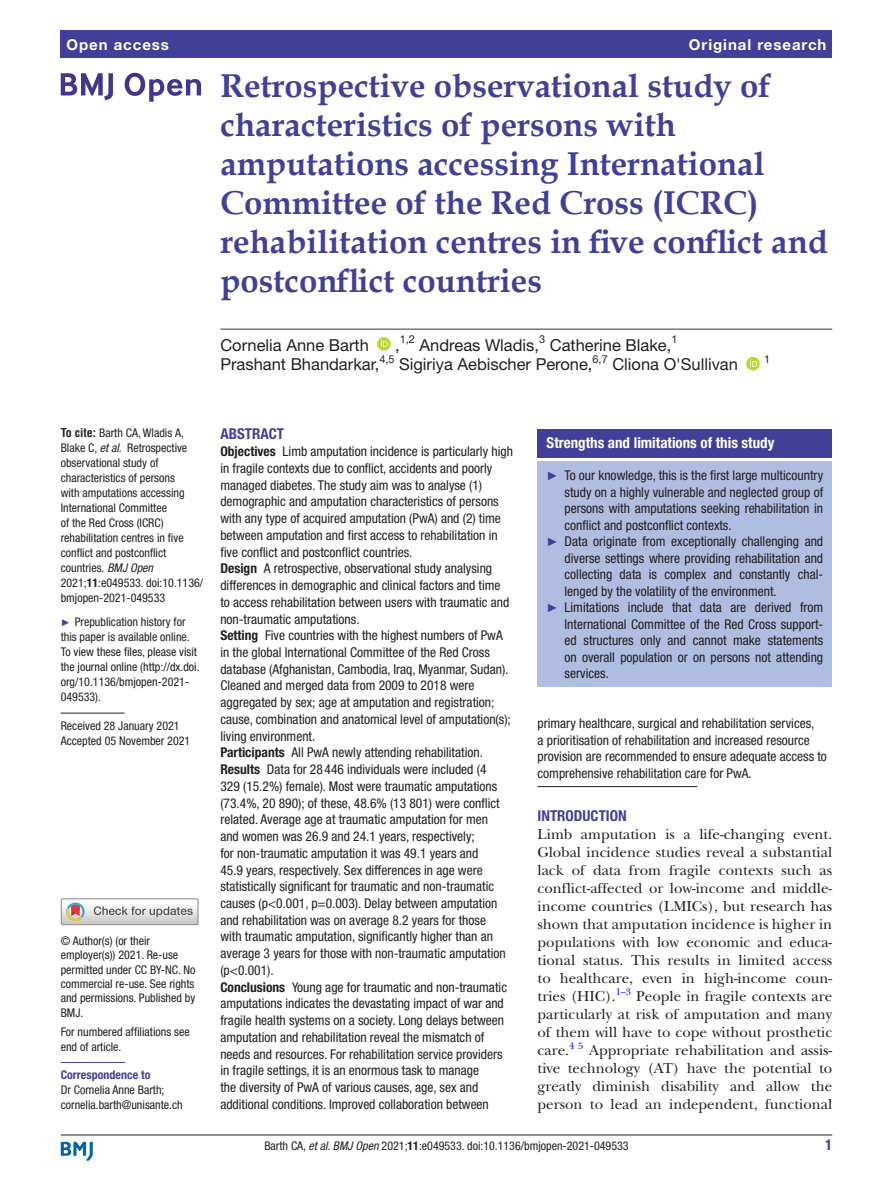
<style>
.page{position:relative;width:893px;height:1191px;background:#fff}
.page>*{position:absolute;margin:0;border:0;box-sizing:border-box;transform-origin:0 0}
.t1{font:700 33px/39px "Book Antiqua";color:#414099}
.t2{font:16.5px "Helvetica Neue LT Std";color:#231f20}
.t3{font:15px/18px "New Baskerville";color:#231f20;text-align:justify}
.t4{font:700 condensed 15px "Helvetica Neue LT Std";color:#fff}
.t5{font:700 15px "Helvetica Neue LT Std";letter-spacing:.065em;color:#fff}
.t6{font:700 condensed 15px "Helvetica Neue LT Std";color:#414099}
.t7{font:condensed 13.5px/16.8px "Helvetica Neue LT Std";color:#231f20}
.t8{font:condensed 12px/15px "Helvetica Neue LT Std";color:#231f20}
.t9{font:700 condensed 12px "Helvetica Neue LT Std";color:#414099}
.t10{font:10.95px "Helvetica Neue LT Std";color:#231f20}
.t11{font:9.9px "New Baskerville";color:#00f}
.s1{font-family:"Helvetica LT Std";font-weight:700}
.s2{font-style:italic}
.s3{font-weight:700}
.s4{font-family:"Arial";font-stretch:normal;font-size:9.75px;color:#414099}
.s5{font-family:"Arial";font-stretch:normal;font-size:12px;color:#414099}
</style>
<div class="page">
<hr style="left:61px;top:1134px;width:771px;height:1px;background:#231f20">
<svg style="left:61px;top:1141px;width:32px;height:19px"></svg>
<div style="left:61px;top:31px;width:771px;height:27px;background:#414099"></div>
<hr style="left:220px;top:328px;width:612px;height:2px;background:#414099">
<svg style="left:377px;top:337px;width:14px;height:14px"></svg>
<svg style="left:746px;top:357px;width:14px;height:13px"></svg>
<hr style="left:61px;top:712px;width:64px;height:1px;background:#231f20">
<hr style="left:61px;top:1062px;width:64px;height:1px;background:#414099">
<svg style="left:61px;top:73px;width:52px;height:27px"></svg>
<svg style="left:125px;top:73px;width:76px;height:29px"></svg>
<div style="left:61px;top:898px;width:138px;height:27px;border:1px solid #969090"></div>
<svg style="left:61px;top:898px;width:137px;height:26px"></svg>
<hr style="left:538px;top:786px;width:159px;height:1px;background:#231f20">
<div style="left:538px;top:429px;width:294px;height:28px;background:#414099"></div>
<div style="left:538px;top:461px;width:294px;height:226px;background:#afbde1"></div>
<p class="t5" style="left:66px;top:35px;width:104px">Open access</p>
<p class="t5" style="left:689px;top:35px;width:139px">Original research</p>
<h1 class="t1" style="left:220px;top:66px;width:609px">Retrospective observational study of characteristics of persons with amputations accessing International Committee of the Red Cross (ICRC) rehabilitation centres in five conflict and postconflict countries</h1>
<p class="t2" style="left:220px;top:335px;width:150px">Cornelia Anne Barth</p>
<p class="t2" style="left:395px;top:335px;width:6px">,</p>
<p class="t10" style="left:400px;top:333px;width:17px">1,2</p>
<p class="t2" style="left:420px;top:335px;width:121px">Andreas Wladis,</p>
<p class="t10" style="left:539px;top:333px;width:8px">3</p>
<p class="t2" style="left:550px;top:335px;width:123px">Catherine Blake,</p>
<p class="t10" style="left:671px;top:333px;width:8px">1</p>
<p class="t2" style="left:220px;top:355px;width:160px">Prashant Bhandarkar,</p>
<p class="t10" style="left:379px;top:352px;width:17px">4,5</p>
<p class="t2" style="left:399px;top:355px;width:195px">Sigiriya Aebischer Perone,</p>
<p class="t10" style="left:593px;top:352px;width:17px">6,7</p>
<p class="t2" style="left:612px;top:355px;width:127px">Cliona O'Sullivan</p>
<p class="t10" style="left:764px;top:352px;width:8px">1</p>
<p class="t8" style="left:61px;top:425px;width:144px"><span class="s1">To cite:</span> Barth CA, Wladis A,<br>Blake C, <span class="s2">et al</span>. Retrospective observational study of characteristics of persons<br>with amputations accessing<br>International Committee<br>of the Red Cross (ICRC) rehabilitation centres in five conflict and postconflict countries. <span class="s2">BMJ Open<br></span>2021;<span class="s3">11</span>:e049533. doi:10.1136/ bmjopen-2021-049533</p>
<p class="t8" style="left:61px;top:614px;width:140px"><span class="s4">►</span> Prepublication history for this paper is available online.<br>To view these files, please visit the journal online (http://dx.doi. org/10.1136/bmjopen-2021-<br>049533).</p>
<p class="t8" style="left:61px;top:718px;width:131px">Received 28 January 2021<br>Accepted 05 November 2021</p>
<p class="t8" style="left:61px;top:933px;width:136px;line-height:14.4px">© Author(s) (or their employer(s)) 2021. Re-use permitted under CC BY-NC. No commercial re-use. See rights and permissions. Published by<br>BMJ.</p>
<p class="t8" style="left:61px;top:1024px;width:130px">For numbered affiliations see end of article.</p>
<p class="t9" style="left:61px;top:1067px;width:91px">Correspondence to</p>
<p class="t8" style="left:61px;top:1082px;width:123px">Dr Cornelia Anne Barth; cornelia.barth@unisante.ch</p>
<p class="t6" style="left:220px;top:425px;width:65px">ABSTRACT</p>
<p class="t7" style="left:220px;top:443px;width:294px"><span class="s3">Objectives</span> Limb amputation incidence is particularly high in fragile contexts due to conflict, accidents and poorly managed diabetes. The study aim was to analyse (1) demographic and amputation characteristics of persons with any type of acquired amputation (PwA) and (2) time between amputation and first access to rehabilitation in five conflict and postconflict countries.<br><span class="s3">Design</span> A retrospective, observational study analysing differences in demographic and clinical factors and time to access rehabilitation between users with traumatic and non-traumatic amputations.<br><span class="s3">Setting</span> Five countries with the highest numbers of PwA in the global International Committee of the Red Cross database (Afghanistan, Cambodia, Iraq, Myanmar, Sudan).<br>Cleaned and merged data from 2009 to 2018 were aggregated by sex; age at amputation and registration; cause, combination and anatomical level of amputation(s); living environment.<br><span class="s3">Participants</span> All PwA newly attending rehabilitation.<br><span class="s3">Results</span> Data for 28 446 individuals were included (4<br>329 (15.2%) female). Most were traumatic amputations (73.4%, 20 890); of these, 48.6% (13 801) were conflict related. Average age at traumatic amputation for men<br>and women was 26.9 and 24.1 years, respectively;<br>for non-traumatic amputation it was 49.1 years and<br>45.9 years, respectively. Sex differences in age were statistically significant for traumatic and non-traumatic causes (p&lt;0.001, p=0.003). Delay between amputation and rehabilitation was on average 8.2 years for those<br>with traumatic amputation, significantly higher than an average 3 years for those with non-traumatic amputation (p&lt;0.001).<br><span class="s3">Conclusions</span> Young age for traumatic and non-traumatic amputations indicates the devastating impact of war and fragile health systems on a society. Long delays between amputation and rehabilitation reveal the mismatch of needs and resources. For rehabilitation service providers in fragile settings, it is an enormous task to manage<br>the diversity of PwA of various causes, age, sex and additional conditions. Improved collaboration between</p>
<p class="t4" style="left:547px;top:434px;width:229px">Strengths and limitations of this study</p>
<p class="t7" style="left:547px;top:467px;width:278px"><span class="s5">►</span> To our knowledge, this is the first large multicountry</p>
<p class="t7" style="left:565px;top:483px;width:260px">study on a highly vulnerable and neglected group of</p>
<p class="t7" style="left:565px;top:500px;width:260px">persons with amputations seeking rehabilitation in</p>
<p class="t7" style="left:565px;top:516px;width:169px">conflict and postconflict contexts.</p>
<p class="t7" style="left:547px;top:533px;width:278px"><span class="s5">►</span> Data originate from exceptionally challenging and</p>
<p class="t7" style="left:565px;top:549px;width:260px">diverse settings where providing rehabilitation and</p>
<p class="t7" style="left:565px;top:566px;width:260px">collecting data is complex and constantly chal-</p>
<p class="t7" style="left:565px;top:582px;width:214px">lenged by the volatility of the environment.</p>
<p class="t7" style="left:547px;top:599px;width:278px"><span class="s5">►</span> Limitations include that data are derived from</p>
<p class="t7" style="left:565px;top:615px;width:260px">International Committee of the Red Cross support-</p>
<p class="t7" style="left:565px;top:632px;width:260px">ed structures only and cannot make statements</p>
<p class="t7" style="left:565px;top:648px;width:260px">on overall population or on persons not attending</p>
<p class="t7" style="left:565px;top:665px;width:46px">services.</p>
<p class="t7" style="left:538px;top:715px;width:291px">primary healthcare, surgical and rehabilitation services,<br>a prioritisation of rehabilitation and increased resource provision are recommended to ensure adequate access to comprehensive rehabilitation care for PwA.</p>
<p class="t6" style="left:538px;top:807px;width:91px">INTRODUCTION</p>
<p class="t3" style="left:538px;top:825px;width:296px">Limb amputation is a life-changing event.<br>Global incidence studies reveal a substantial lack of data from fragile contexts such as conflict-affected or low-income and middle&shy;income countries (LMICs), but research has shown that amputation incidence is higher in populations with low economic and educa&shy;tional status. This results in limited access to healthcare, even in high-income coun&shy;tries (HIC).<sup>1–3</sup> People in fragile contexts are particularly at risk of amputation and many of them will have to cope without prosthetic care.</p>
<p class="t11" style="left:569px;top:1039px;width:16px">4 5</p>
<p class="t3" style="left:538px;top:1041px;width:296px;text-indent:52px">Appropriate rehabilitation and assis&shy;tive technology (AT) have the potential to greatly diminish disability and allow the person to lead an independent, functional</p>
<p class="t8" style="left:264px;top:1137px;width:366px">Barth CA, <span class="s2">et al</span>. <span class="s2">BMJ Open</span> 2021;<span class="s3">11</span>:e049533. doi:10.1136/bmjopen-2021-049533</p>
<p class="t6" style="left:825px;top:1135px;width:9px">1</p>
</div>
